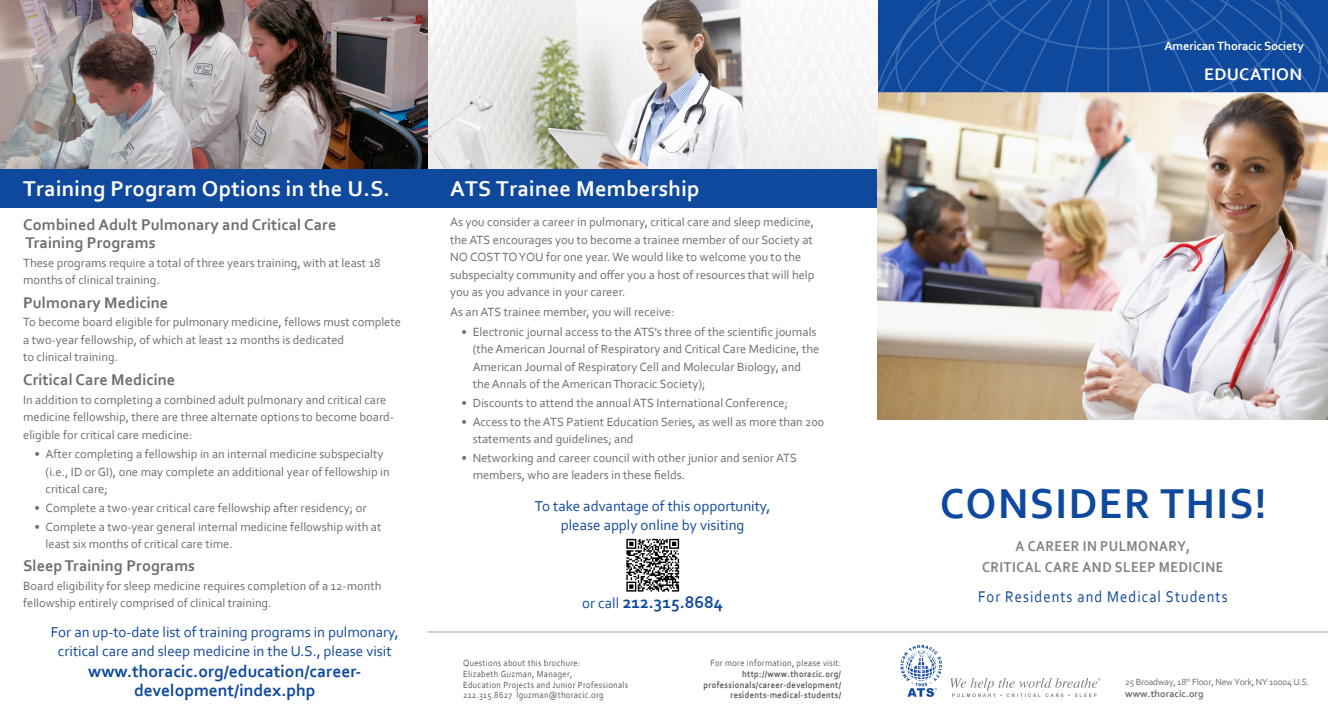
<style>
.page{position:relative;width:1328px;height:720px;background:#fff}
.page>*{position:absolute;margin:0;border:0;box-sizing:border-box;transform-origin:0 0}
.t1{font:700 43.75px "Corbel";letter-spacing:.04em;color:#0f499d;scale:.95 1}
.t2{font:700 22.5px "Corbel";letter-spacing:.01em;color:#fff}
.t3{font:700 17.5px/18.8px "Corbel";color:#0f499d;text-align:center}
.t4{font:700 17.5px "Corbel";letter-spacing:.02em;color:#fff}
.t5{font:700 16.25px/17.5px "Corbel";letter-spacing:.005em;color:#6c6d70}
.t6{font:16.25px "Corbel";letter-spacing:.07em;color:#0f499d;scale:.9 1}
.t7{font:15px/18.8px "Corbel";color:#0f499d;text-align:center}
.t8{font:700 15px/21.2px "Corbel";letter-spacing:.04em;color:#808285;text-align:center;scale:.9 1}
.t9{font:12.5px/17.5px "Corbel";color:#6c6d70}
.t10{font:700 12.5px "Corbel";letter-spacing:-.015em;color:#fff}
.t11{font:700 10px "Corbel";letter-spacing:.005em;color:#6c6d70}
.t12{font:9.38px/10.6px "Corbel";letter-spacing:.04em;color:#57585a;scale:.9 1}
.t13{font:700 9.38px/10.6px "Corbel";letter-spacing:.04em;color:#57585a;text-align:right;scale:.9 1}
.t14{font:9.38px "Corbel";letter-spacing:-.02em;color:#6c6d70}
.s1{font-weight:400;font-size:15px}
</style>
<div class="page">
<img style="left:0;top:0;width:428px;height:169px">
<img style="left:877px;top:92px;width:451px;height:328px">
<svg style="left:900px;top:645px;width:42px;height:52px"></svg>
<svg style="left:950px;top:678px;width:150px;height:19px"></svg>
<hr style="left:427px;top:632px;width:901px;height:1px;background:#a8a9ad">
<img style="left:428px;top:0;width:450px;height:171px">
<div style="left:428px;top:169px;width:449px;height:39px;background:#0f499d"></div>
<div style="left:0;top:169px;width:428px;height:39px;background:#0f499d"></div>
<svg style="left:626px;top:538px;width:54px;height:54px"></svg>
<svg style="left:626px;top:539px;width:53px;height:53px"></svg>
<svg style="left:878px;top:0;width:450px;height:92px;background:#144c9f"></svg>
<p class="t2" style="left:23px;top:175px;width:368px">Training Program Options in the U.S.</p>
<p class="t5" style="left:23px;top:216px;width:315px">Combined Adult Pulmonary and Critical Care<br>Training Programs</p>
<p class="t9" style="left:23px;top:254px;width:359px">These programs require a total of three years training, with at least 18 months of clinical training.</p>
<p class="t5" style="left:23px;top:293px;width:147px">Pulmonary Medicine</p>
<p class="t9" style="left:23px;top:313px;width:379px">To become board eligible for pulmonary medicine, fellows must complete a two-year fellowship, of which at least 12 months is dedicated<br>to clinical training.</p>
<p class="t5" style="left:23px;top:370px;width:154px">Critical Care Medicine</p>
<p class="t9" style="left:23px;top:391px;width:372px">In addition to completing a combined adult pulmonary and critical care medicine fellowship, there are three alternate options to become board&shy;eligible for critical care medicine:</p>
<p class="t9" style="left:46px;top:445px;width:345px;text-indent:-11px">• After completing a fellowship in an internal medicine subspecialty (i.e., ID or GI), one may complete an additional year of fellowship in critical care;</p>
<p class="t9" style="left:34px;top:499px;width:334px">• Complete a two-year critical care fellowship after residency; or</p>
<p class="t9" style="left:46px;top:518px;width:337px;text-indent:-11px">• Complete a two-year general internal medicine fellowship with at least six months of critical care time.</p>
<p class="t5" style="left:23px;top:556px;width:174px">Sleep Training Programs</p>
<p class="t9" style="left:23px;top:577px;width:360px">Board eligibility for sleep medicine requires completion of a 12-month fellowship entirely comprised of clinical training.</p>
<p class="t7" style="left:51px;top:622px;width:349px">For an up-to-date list of training programs in pulmonary, critical care and sleep medicine in the U.S., please visit</p>
<p class="t3" style="left:88px;top:661px;width:274px">www.thoracic.org/education/career&shy;development/index.php</p>
<p class="t2" style="left:450px;top:175px;width:251px">ATS Trainee Membership</p>
<p class="t9" style="left:450px;top:213px;width:366px">As you consider a career in pulmonary, critical care and sleep medicine, the ATS encourages you to become a trainee member of our Society at NO COST TO YOU for one year. We would like to welcome you to the subspecialty community and offer you a host of resources that will help you as you advance in your career.</p>
<p class="t9" style="left:450px;top:303px;width:226px">As an ATS trainee member, you will receive:</p>
<p class="t9" style="left:472px;top:323px;width:348px;text-indent:-11px">• Electronic journal access to the ATS’s three of the scientific journals (the American Journal of Respiratory and Critical Care Medicine, the American Journal of Respiratory Cell and Molecular Biology, and the Annals of the American Thoracic Society);</p>
<p class="t9" style="left:461px;top:394px;width:328px">• Discounts to attend the annual ATS International Conference;</p>
<p class="t9" style="left:472px;top:413px;width:353px;text-indent:-11px">• Access to the ATS Patient Education Series, as well as more than 200 statements and guidelines; and</p>
<p class="t9" style="left:472px;top:449px;width:326px;text-indent:-11px">• Networking and career council with other junior and senior ATS members, who are leaders in these fields.</p>
<p class="t7" style="left:535px;top:497px;width:237px">To take advantage of this opportunity, please apply online by visiting</p>
<p class="t3" style="left:582px;top:593px;width:142px"><span class="s1">or call</span> 212.315.8684</p>
<p class="t12" style="left:463px;top:658px;width:132px">Questions about this brochure:</p>
<p class="t12" style="left:463px;top:668px;width:185px">Elizabeth Guzman, Manager,<br>Education Projects and Junior Professionals</p>
<p class="t12" style="left:463px;top:690px;width:158px">212.315.8627 lguzman@thoracic.org</p>
<p class="t12" style="left:710px;top:658px;width:147px">For more information, please visit:</p>
<p class="t13" style="left:703px;top:668px;width:154px">http://www.thoracic.org/ professionals/career-development/ residents-medical-students/</p>
<p class="t10" style="left:1164px;top:38px;width:141px">American Thoracic Society</p>
<p class="t4" style="left:1204px;top:64px;width:100px">EDUCATION</p>
<p class="t1" style="left:940px;top:477px;width:345px">CONSIDER THIS!</p>
<p class="t8" style="left:982px;top:535px;width:270px">A CAREER IN PULMONARY,<br>CRITICAL CARE AND SLEEP MEDICINE</p>
<p class="t6" style="left:978px;top:587px;width:279px">For Residents and Medical Students</p>
<p class="t14" style="left:1125px;top:676px;width:186px">25 Broadway, 18<sup>th</sup> Floor, New York, NY 10004 U.S.</p>
<p class="t11" style="left:1125px;top:688px;width:80px">www.thoracic.org</p>
</div>
